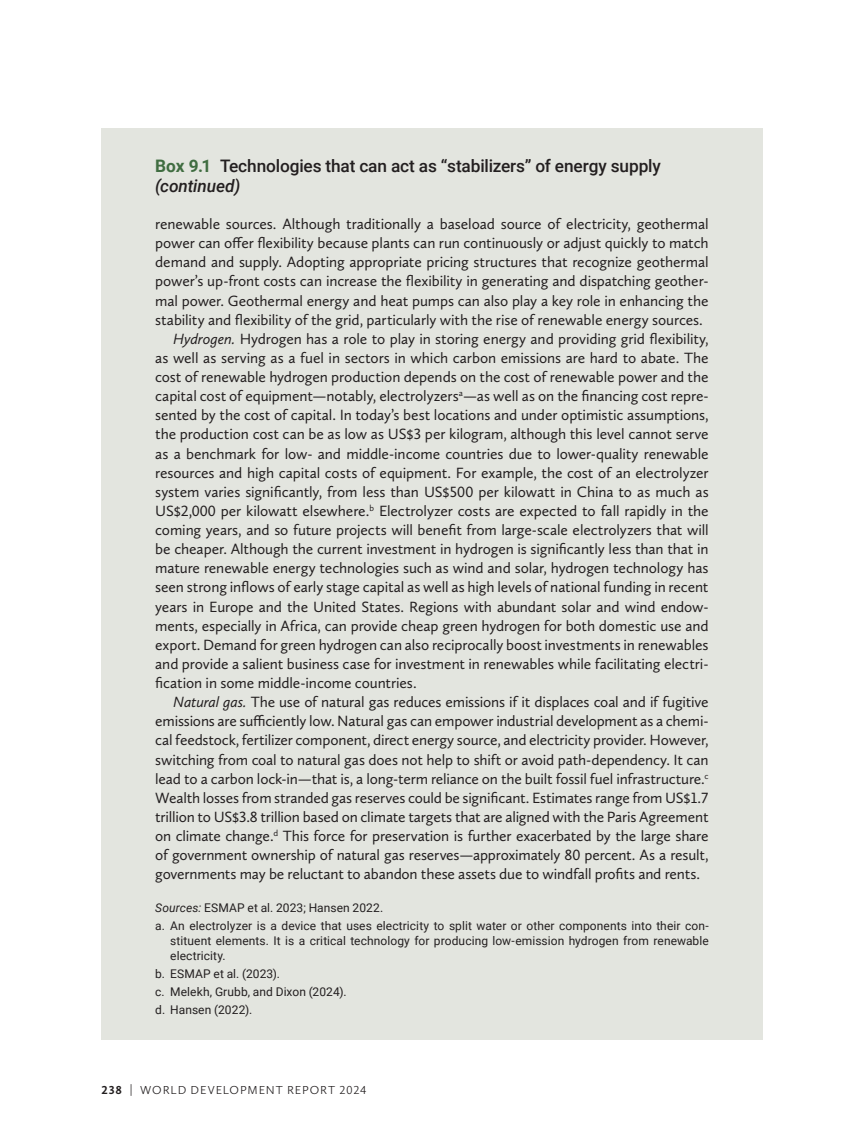
<style>
.page{position:relative;width:864px;height:1134px;background:#fff}
.page>*{position:absolute;margin:0;border:0;box-sizing:border-box;transform-origin:0 0}
.Box_title{font:500 17.25px/20.2px "Roboto";letter-spacing:-.01em;color:#231f20}
.Box_text_next{font:15.3px/19.2px "Calluna Sans";letter-spacing:-.01em;color:#231f20;text-align:justify}
.Box_ftnote{font:12px/15px "Roboto";letter-spacing:.005em;color:#231f20;text-align:justify}
.t1{font:300 12px "Calluna Sans";letter-spacing:.06em;color:#231f20}
.s1{font-weight:700;color:#406d41}
.s2{font-style:italic}
.s3{font-weight:700}
</style>
<div class="page">
<div style="left:101px;top:128px;width:662px;height:912px;background:#e3e5df"></div>
<p class="Box_title" style="left:155px;top:155px;width:507px"><span class="s1">Box 9.1</span> Technologies that can act as “stabilizers” of energy supply <span class="s2">(continued)</span></p>
<p class="Box_text_next" style="left:155px;top:214px;width:555px">renewable sources. Although traditionally a baseload source of electricity, geothermal power can offer flexibility because plants can run continuously or adjust quickly to match demand and supply. Adopting appropriate pricing structures that recognize geothermal power’s up-front costs can increase the flexibility in generating and dispatching geother&shy;mal power. Geothermal energy and heat pumps can also play a key role in enhancing the stability and flexibility of the grid, particularly with the rise of renewable energy sources.</p>
<p class="Box_text_next" style="left:155px;top:329px;width:555px;text-indent:18px"><span class="s2">Hydrogen.</span> Hydrogen has a role to play in storing energy and providing grid flexibility, as well as serving as a fuel in sectors in which carbon emissions are hard to abate. The cost of renewable hydrogen production depends on the cost of renewable power and the capital cost of equipment—notably, electrolyzers<sup>a</sup>—as well as on the financing cost repre&shy;sented by the cost of capital. In today’s best locations and under optimistic assumptions, the production cost can be as low as US$3 per kilogram, although this level cannot serve as a benchmark for low- and middle-income countries due to lower-quality renewable resources and high capital costs of equipment. For example, the cost of an electrolyzer system varies significantly, from less than US$500 per kilowatt in China to as much as US$2,000 per kilowatt elsewhere.<sup>b</sup> Electrolyzer costs are expected to fall rapidly in the coming years, and so future projects will benefit from large-scale electrolyzers that will be cheaper. Although the current investment in hydrogen is significantly less than that in mature renewable energy technologies such as wind and solar, hydrogen technology has seen strong inflows of early stage capital as well as high levels of national funding in recent years in Europe and the United States. Regions with abundant solar and wind endow&shy;ments, especially in Africa, can provide cheap green hydrogen for both domestic use and export. Demand for green hydrogen can also reciprocally boost investments in renewables and provide a salient business case for investment in renewables while facilitating electri&shy;fication in some middle-income countries.</p>
<p class="Box_text_next" style="left:155px;top:692px;width:555px;text-indent:18px"><span class="s2">Natural gas.</span> The use of natural gas reduces emissions if it displaces coal and if fugitive emissions are sufficiently low. Natural gas can empower industrial development as a chemi&shy;cal feedstock, fertilizer component, direct energy source, and electricity provider. However, switching from coal to natural gas does not help to shift or avoid path-dependency. It can lead to a carbon lock-in—that is, a long-term reliance on the built fossil fuel infrastructure.<sup>c </sup>Wealth losses from stranded gas reserves could be significant. Estimates range from US$1.7 trillion to US$3.8 trillion based on climate targets that are aligned with the Paris Agreement on climate change.<sup>d</sup> This force for preservation is further exacerbated by the large share of government ownership of natural gas reserves—approximately 80 percent. As a result, governments may be reluctant to abandon these assets due to windfall profits and rents.</p>
<p class="Box_ftnote" style="left:155px;top:900px;width:230px"><span class="s2">Sources:</span> ESMAP et al. 2023; Hansen 2022.</p>
<p class="Box_ftnote" style="left:170px;top:918px;width:540px;text-indent:-15px">a. An electrolyzer is a device that uses electricity to split water or other components into their con&shy;stituent elements. It is a critical technology for producing low-emission hydrogen from renewable electricity.</p>
<p class="Box_ftnote" style="left:155px;top:966px;width:126px">b. ESMAP et al. (2023).</p>
<p class="Box_ftnote" style="left:155px;top:984px;width:193px">c. Melekh, Grubb, and Dixon (2024).</p>
<p class="Box_ftnote" style="left:155px;top:1002px;width:99px">d. Hansen (2022).</p>
<p class="t1" style="left:101px;top:1083px;width:49px"><span class="s3">238</span> | WORLD</p>
<p class="t1" style="left:191px;top:1083px;width:9px">DEVELO</p>
<p class="t1" style="left:240px;top:1083px;width:17px">PMENT</p>
<p class="t1" style="left:287px;top:1083px;width:32px">REPORT</p>
<p class="t1" style="left:339px;top:1083px;width:29px">2024</p>
</div>
